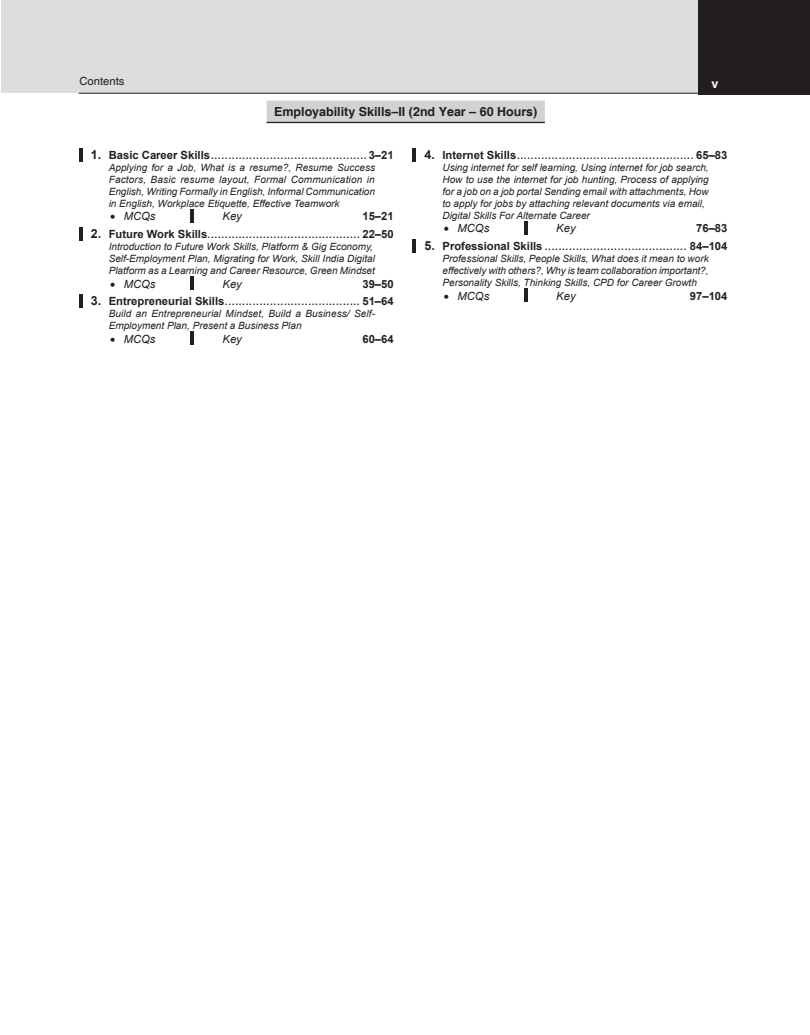
<style>
.page{position:relative;width:810px;height:1035px;background:#fff}
.page>*{position:absolute;margin:0;border:0;box-sizing:border-box;transform-origin:0 0}
.toc_h{font:12.5px "Helvetica";color:#231f20}
.toc_h-2{font:700 12.5px "Helvetica";color:#231f20}
.t1{font:700 12.5px "Helvetica";color:#fff}
.t2{font:italic 11.25px "Arial";color:#231f20}
.t3{font:700 11.25px "Arial";color:#231f20}
.t4{font:11.25px "Helvetica";color:#231f20}
.TOC_h1{font:italic 10px/12px "Arial";color:#231f20}
.s1{font-family:"Arial";font-weight:700}
.s2{font-family:"Arial";font-weight:700;font-size:11.25px}
</style>
<div class="page">
<div style="left:1px;top:0;width:697px;height:93px;background:#dcdddf"></div>
<div style="left:698px;top:0;width:112px;height:94px;background:#231f20"></div>
<hr style="left:79px;top:93px;width:619px;height:1px;background:#231f20">
<div style="left:267px;top:101px;width:278px;height:22px;background:#d1d2d4"></div>
<hr style="left:267px;top:122px;width:278px;height:1px;background:#231f20">
<hr style="left:79px;top:148px;width:3px;height:14px;background:#231f20">
<hr style="left:190px;top:209px;width:4px;height:14px;background:#231f20">
<hr style="left:79px;top:227px;width:3px;height:14px;background:#231f20">
<hr style="left:190px;top:276px;width:4px;height:14px;background:#231f20">
<hr style="left:79px;top:294px;width:3px;height:14px;background:#231f20">
<hr style="left:190px;top:332px;width:4px;height:13px;background:#231f20">
<hr style="left:412px;top:148px;width:4px;height:14px;background:#231f20">
<hr style="left:524px;top:221px;width:4px;height:14px;background:#231f20">
<hr style="left:412px;top:239px;width:4px;height:14px;background:#231f20">
<hr style="left:524px;top:288px;width:4px;height:14px;background:#231f20">
<p class="t4" style="left:79px;top:75px;width:47px">Contents</p>
<p class="t1" style="left:712px;top:76px;width:8px">v</p>
<p class="toc_h-2" style="left:274px;top:104px;width:265px">Employability Skills–II (2nd Year – 60 Hours)</p>
<p class="toc_h" style="left:91px;top:147px;width:304px"><span class="s1">1.</span> <span class="s2">Basic Career Skills</span>............................................. <span class="s2">3–21</span></p>
<p class="TOC_h1" style="left:109px;top:161px;width:268px;text-align:justify">Applying for a Job, What is a resume?, Resume Success Factors, Basic resume layout, Formal Communication in English, Writing Formally in English, Informal Communication in English, Workplace Etiquette, Effective Teamwork</p>
<p class="t2" style="left:110px;top:209px;width:47px">• MCQs</p>
<p class="t2" style="left:223px;top:209px;width:21px">Key</p>
<p class="t3" style="left:362px;top:209px;width:33px">15–21</p>
<p class="toc_h" style="left:91px;top:226px;width:304px"><span class="s1">2.</span> <span class="s2">Future Work Skills</span>............................................ <span class="s2">22–50</span></p>
<p class="TOC_h1" style="left:109px;top:241px;width:266px">Introduction to Future Work Skills, Platform &amp; Gig Economy,</p>
<p class="TOC_h1" style="left:109px;top:253px;width:268px">Self-Employment Plan, Migrating for Work, Skill India Digital<br>Platform as a Learning and Career Resource, Green Mindset</p>
<p class="t2" style="left:110px;top:276px;width:47px">• MCQs</p>
<p class="t2" style="left:223px;top:276px;width:21px">Key</p>
<p class="t3" style="left:362px;top:276px;width:33px">39–50</p>
<p class="toc_h" style="left:91px;top:293px;width:304px"><span class="s1">3.</span> <span class="s2">Entrepreneurial Skills</span>....................................... <span class="s2">51–64</span></p>
<p class="TOC_h1" style="left:109px;top:308px;width:268px">Build an Entrepreneurial Mindset, Build a Business/ Self-<br>Employment Plan, Present a Business Plan</p>
<p class="t2" style="left:110px;top:331px;width:47px">• MCQs</p>
<p class="t2" style="left:223px;top:331px;width:21px">Key</p>
<p class="t3" style="left:362px;top:331px;width:33px">60–64</p>
<p class="toc_h" style="left:425px;top:147px;width:304px"><span class="s1">4.</span> <span class="s2">Internet Skills</span>................................................... <span class="s2">65–83</span></p>
<p class="TOC_h1" style="left:442px;top:161px;width:268px;text-align:justify">Using internet for self learning, Using internet for job search, How to use the internet for job hunting, Process of applying for a job on a job portal Sending email with attachments, How to apply for jobs by attaching relevant documents via email,</p>
<p class="TOC_h1" style="left:442px;top:209px;width:149px">Digital Skills For Alternate Career</p>
<p class="t2" style="left:444px;top:221px;width:47px">• MCQs</p>
<p class="t2" style="left:556px;top:221px;width:21px">Key</p>
<p class="t3" style="left:696px;top:221px;width:33px">76–83</p>
<p class="toc_h" style="left:425px;top:238px;width:304px"><span class="s1">5.</span> <span class="s2">Professional Skills</span> ......................................... <span class="s2">84–104</span></p>
<p class="TOC_h1" style="left:442px;top:253px;width:268px">Professional Skills, People Skills, What does it mean to work effectively with others?, Why is team collaboration important?,</p>
<p class="TOC_h1" style="left:442px;top:277px;width:256px">Personality Skills, Thinking Skills, CPD for Career Growth</p>
<p class="t2" style="left:444px;top:288px;width:47px">• MCQs</p>
<p class="t2" style="left:556px;top:288px;width:21px">Key</p>
<p class="t3" style="left:690px;top:288px;width:39px">97–104</p>
</div>
